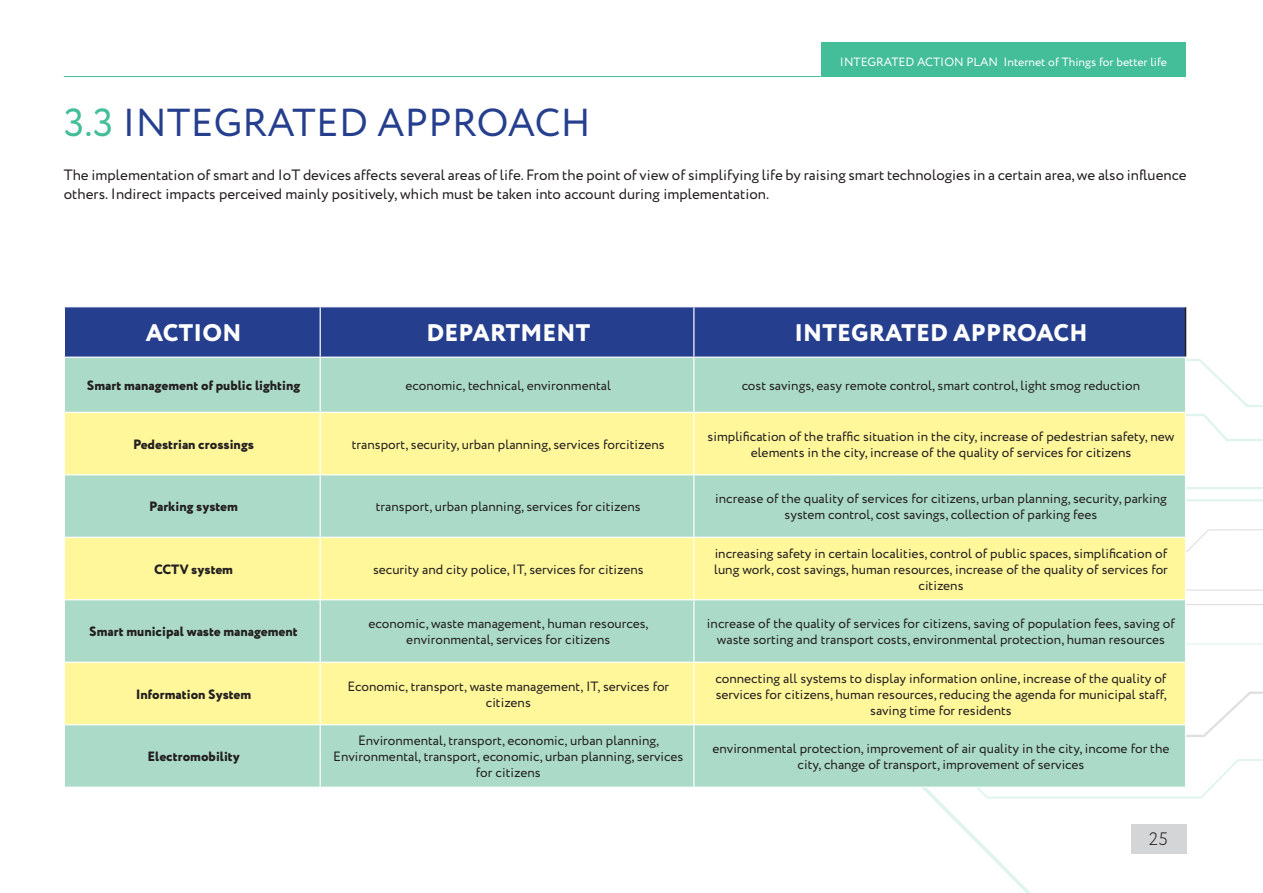
<style>
.page{position:relative;width:1263px;height:893px;background:#fff}
.page>*{position:absolute;margin:0;border:0;box-sizing:border-box;transform-origin:0 0}
.titulok{font:39px "Circe";letter-spacing:.01em;color:#253f8e}
.tabulka_titul{font:800 24px "Circe";letter-spacing:.01em;color:#fff}
.t1{font:300 18px "Circe";color:#231f20}
.Text_brozura{font:15px/18.8px "Circe";color:#231f20}
.tabulka{font:13.5px/16.2px "Circe";color:#231f20;text-align:center}
.tabulka-2{font:800 13.5px "Circe";color:#231f20}
.t2{font:12px "Circe";color:#fff}
.s1{color:#43be99}
</style>
<div class="page">
<hr style="left:64px;top:76px;width:757px;height:1px;background:#43be99">
<div style="left:821px;top:43px;width:364px;height:34px;background:#43be99"></div>
<svg style="left:922px;top:697px;width:341px;height:196px"></svg>
<svg style="left:1186px;top:359px;width:77px;height:178px"></svg>
<div style="left:65px;top:307px;width:1120px;height:50px;background:#253f8e"></div>
<div style="left:65px;top:358px;width:1120px;height:429px;background:#abdbc8"></div>
<svg style="left:65px;top:413px;width:1120px;height:311px;background:#ddebac"></svg>
<hr style="left:1185px;top:307px;width:1px;height:50px;background:#231f20">
<hr style="left:1185px;top:725px;width:1px;height:62px;background:#fff">
<hr style="left:694px;top:787px;width:492px;height:1px;background:#fff">
<hr style="left:1185px;top:663px;width:1px;height:61px;background:#fff">
<hr style="left:320px;top:307px;width:1px;height:50px;background:#fff">
<hr style="left:693px;top:307px;width:1px;height:50px;background:#fff">
<hr style="left:320px;top:358px;width:1px;height:54px;background:#fff">
<hr style="left:693px;top:358px;width:1px;height:54px;background:#fff">
<hr style="left:64px;top:412px;width:256px;height:1px;background:#fff">
<hr style="left:320px;top:412px;width:374px;height:1px;background:#fff">
<hr style="left:320px;top:413px;width:1px;height:61px;background:#fff">
<hr style="left:694px;top:412px;width:492px;height:1px;background:#fff">
<hr style="left:693px;top:413px;width:1px;height:61px;background:#fff">
<hr style="left:64px;top:474px;width:256px;height:1px;background:#fff">
<hr style="left:320px;top:474px;width:374px;height:1px;background:#fff">
<hr style="left:320px;top:475px;width:1px;height:62px;background:#fff">
<hr style="left:694px;top:474px;width:492px;height:1px;background:#fff">
<hr style="left:693px;top:475px;width:1px;height:62px;background:#fff">
<hr style="left:64px;top:537px;width:256px;height:1px;background:#fff">
<hr style="left:320px;top:537px;width:374px;height:1px;background:#fff">
<hr style="left:320px;top:538px;width:1px;height:61px;background:#fff">
<hr style="left:694px;top:537px;width:492px;height:1px;background:#fff">
<hr style="left:693px;top:538px;width:1px;height:61px;background:#fff">
<hr style="left:64px;top:599px;width:256px;height:1px;background:#fff">
<hr style="left:320px;top:599px;width:374px;height:1px;background:#fff">
<hr style="left:320px;top:600px;width:1px;height:62px;background:#fff">
<hr style="left:694px;top:599px;width:492px;height:1px;background:#fff">
<hr style="left:693px;top:600px;width:1px;height:62px;background:#fff">
<hr style="left:64px;top:662px;width:256px;height:1px;background:#fff">
<hr style="left:320px;top:662px;width:374px;height:1px;background:#fff">
<hr style="left:320px;top:663px;width:1px;height:61px;background:#fff">
<hr style="left:694px;top:662px;width:492px;height:1px;background:#fff">
<hr style="left:693px;top:663px;width:1px;height:61px;background:#fff">
<hr style="left:64px;top:724px;width:256px;height:1px;background:#fff">
<hr style="left:320px;top:724px;width:374px;height:1px;background:#fff">
<hr style="left:320px;top:725px;width:1px;height:62px;background:#fff">
<hr style="left:694px;top:724px;width:492px;height:1px;background:#fff">
<hr style="left:693px;top:725px;width:1px;height:62px;background:#fff">
<p class="titulok" style="left:64px;top:97px;width:528px"><span class="s1">3.3</span> INTEGRATED APPROACH</p>
<p class="t2" style="left:840px;top:54px;width:329px">INTEGRATED ACTION PLAN Internet of Things for better life</p>
<p class="Text_brozura" style="left:64px;top:166px;width:1124px">The implementation of smart and IoT devices affects several areas of life. From the point of view of simplifying life by raising smart technologies in a certain area, we also influence others. Indirect impacts perceived mainly positively, which must be taken into account during implementation.</p>
<p class="tabulka_titul" style="left:146px;top:317px;width:97px">ACTION</p>
<p class="tabulka_titul" style="left:426px;top:317px;width:165px">DEPARTMENT</p>
<p class="tabulka_titul" style="left:794px;top:317px;width:295px">INTEGRATED APPROACH</p>
<p class="tabulka-2" style="left:87px;top:376px;width:215px">Smart management of public lighting</p>
<p class="tabulka" style="left:406px;top:378px;width:207px">economic, technical, environmental</p>
<p class="tabulka" style="left:742px;top:378px;width:400px">cost savings, easy remote control, smart control, light smog reduction</p>
<p class="tabulka-2" style="left:133px;top:435px;width:122px">Pedestrian crossings</p>
<p class="tabulka" style="left:352px;top:437px;width:314px">transport, security, urban planning, services forcitizens</p>
<p class="tabulka" style="left:707px;top:428px;width:468px">simplification of the traffic situation in the city, increase of pedestrian safety, new elements in the city, increase of the quality of services for citizens</p>
<p class="tabulka-2" style="left:149px;top:497px;width:90px">Parking system</p>
<p class="tabulka" style="left:376px;top:499px;width:266px">transport, urban planning, services for citizens</p>
<p class="tabulka" style="left:715px;top:491px;width:453px">increase of the quality of services for citizens, urban planning, security, parking system control, cost savings, collection of parking fees</p>
<p class="tabulka-2" style="left:154px;top:560px;width:81px">CCTV system</p>
<p class="tabulka" style="left:373px;top:561px;width:272px">security and city police, IT, services for citizens</p>
<p class="tabulka" style="left:714px;top:545px;width:455px">increasing safety in certain localities, control of public spaces, simplification of lung work, cost savings, human resources, increase of the quality of services for citizens</p>
<p class="tabulka-2" style="left:89px;top:622px;width:210px">Smart municipal waste management</p>
<p class="tabulka" style="left:369px;top:616px;width:281px">economic, waste management, human resources, environmental, services for citizens</p>
<p class="tabulka" style="left:707px;top:616px;width:469px">increase of the quality of services for citizens, saving of population fees, saving of waste sorting and transport costs, environmental protection, human resources</p>
<p class="tabulka-2" style="left:136px;top:685px;width:117px">Information System</p>
<p class="tabulka" style="left:347px;top:678px;width:323px">Economic, transport, waste management, IT, services for citizens</p>
<p class="tabulka" style="left:715px;top:670px;width:453px">connecting all systems to display information online, increase of the quality of services for citizens, human resources, reducing the agenda for municipal staff, saving time for residents</p>
<p class="tabulka-2" style="left:147px;top:747px;width:94px">Electromobility</p>
<p class="tabulka" style="left:333px;top:733px;width:352px">Environmental, transport, economic, urban planning,<br>Environmental, transport, economic, urban planning, services for citizens</p>
<p class="tabulka" style="left:712px;top:741px;width:458px">environmental protection, improvement of air quality in the city, income for the city, change of transport, improvement of services</p>
<h3 class="t1" style="left:1149px;top:827px;width:20px">25</h3>
</div>
